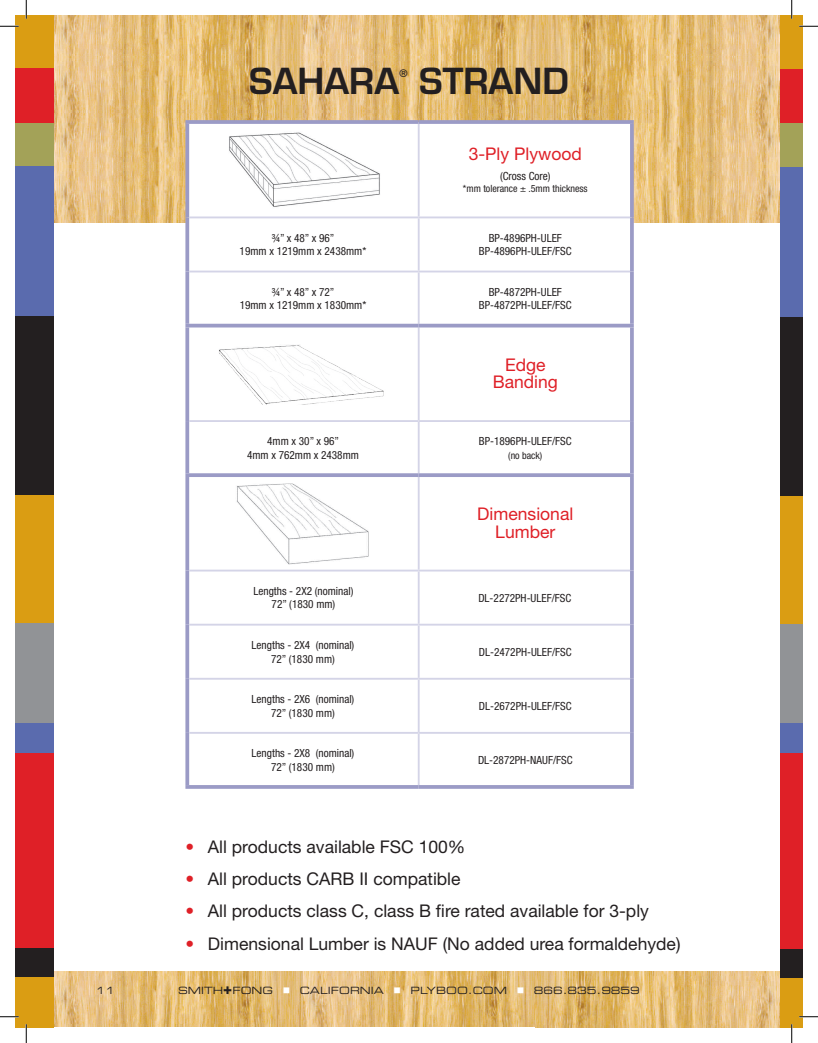
<style>
.page{position:relative;width:818px;height:1043px;background:#fff}
.page>*{position:absolute;margin:0;border:0;box-sizing:border-box;transform-origin:0 0}
.t1{font:600 35px "Eurostile LT Std";color:#231f20}
.t2{font:17.5px "Helvetica Neue LT Std";color:#231f20}
.t3{font:17.5px/17.5px "Helvetica Neue LT Std";color:#df2027;text-align:center}
.t4{font:condensed 11.25px/13.5px "Helvetica Neue LT Std";color:#231f20;text-align:center}
.t5{font:600 10.25px "Eurostile LT Std";color:#231f20}
.t6{font:10px "Eurostile LT Std Ex 2";color:#231f20}
.t7{font:condensed 10px "Helvetica Neue LT Std";color:#231f20}
.s1{font-stretch:condensed;color:#df2027}
.s2{font-family:"Eurostile LT Std Bold Ex 2";font-size:15px}
.s3{color:#fff}
</style>
<div class="page">
<img style="left:54px;top:15px;width:237px;height:41px">
<img style="left:291px;top:15px;width:13px;height:41px">
<img style="left:304px;top:15px;width:238px;height:41px">
<img style="left:542px;top:15px;width:238px;height:41px">
<img style="left:54px;top:56px;width:237px;height:166px">
<img style="left:291px;top:56px;width:13px;height:64px">
<img style="left:304px;top:56px;width:238px;height:64px">
<img style="left:542px;top:56px;width:238px;height:166px">
<img style="left:54px;top:971px;width:249px;height:55px">
<img style="left:303px;top:971px;width:232px;height:55px">
<img style="left:535px;top:971px;width:245px;height:57px">
<svg style="left:189px;top:124px;width:441px;height:661px"></svg>
<svg style="left:185px;top:124px;width:4px;height:93px"></svg>
<hr style="left:630px;top:124px;width:3px;height:93px;background:#9b9bc6">
<svg style="left:185px;top:217px;width:4px;height:54px"></svg>
<hr style="left:630px;top:217px;width:3px;height:54px;background:#9b9bc6">
<svg style="left:185px;top:271px;width:4px;height:53px"></svg>
<hr style="left:630px;top:271px;width:3px;height:53px;background:#9b9bc6">
<svg style="left:185px;top:327px;width:4px;height:94px"></svg>
<hr style="left:630px;top:327px;width:3px;height:94px;background:#9b9bc6">
<svg style="left:185px;top:421px;width:4px;height:52px"></svg>
<hr style="left:630px;top:421px;width:3px;height:52px;background:#9b9bc6">
<svg style="left:185px;top:477px;width:4px;height:93px"></svg>
<hr style="left:630px;top:477px;width:3px;height:93px;background:#9b9bc6">
<svg style="left:185px;top:570px;width:4px;height:54px"></svg>
<hr style="left:630px;top:570px;width:3px;height:54px;background:#9b9bc6">
<svg style="left:185px;top:624px;width:4px;height:54px"></svg>
<hr style="left:630px;top:624px;width:3px;height:54px;background:#9b9bc6">
<svg style="left:185px;top:678px;width:4px;height:55px"></svg>
<hr style="left:630px;top:678px;width:3px;height:55px;background:#9b9bc6">
<svg style="left:185px;top:733px;width:4px;height:52px"></svg>
<hr style="left:630px;top:733px;width:3px;height:52px;background:#9b9bc6">
<hr style="left:418px;top:124px;width:1px;height:92px;background:#d4d4e7">
<hr style="left:189px;top:216px;width:229px;height:2px;background:#d4d4e7">
<hr style="left:418px;top:216px;width:212px;height:2px;background:#d4d4e7">
<hr style="left:418px;top:218px;width:1px;height:52px;background:#d4d4e7">
<hr style="left:189px;top:270px;width:229px;height:2px;background:#d4d4e7">
<hr style="left:418px;top:270px;width:212px;height:2px;background:#d4d4e7">
<hr style="left:418px;top:272px;width:1px;height:52px;background:#d4d4e7">
<hr style="left:418px;top:327px;width:1px;height:93px;background:#d4d4e7">
<hr style="left:189px;top:420px;width:229px;height:2px;background:#d4d4e7">
<hr style="left:418px;top:420px;width:212px;height:2px;background:#d4d4e7">
<hr style="left:418px;top:422px;width:1px;height:51px;background:#d4d4e7">
<hr style="left:418px;top:477px;width:1px;height:92px;background:#d4d4e7">
<hr style="left:189px;top:569px;width:229px;height:2px;background:#d4d4e7">
<hr style="left:418px;top:569px;width:212px;height:2px;background:#d4d4e7">
<hr style="left:418px;top:571px;width:1px;height:52px;background:#d4d4e7">
<hr style="left:189px;top:623px;width:229px;height:2px;background:#d4d4e7">
<hr style="left:418px;top:623px;width:212px;height:2px;background:#d4d4e7">
<hr style="left:418px;top:625px;width:1px;height:53px;background:#d4d4e7">
<hr style="left:189px;top:678px;width:229px;height:1px;background:#d4d4e7">
<hr style="left:418px;top:678px;width:212px;height:1px;background:#d4d4e7">
<hr style="left:418px;top:679px;width:1px;height:53px;background:#d4d4e7">
<hr style="left:189px;top:732px;width:229px;height:1px;background:#d4d4e7">
<hr style="left:418px;top:732px;width:212px;height:1px;background:#d4d4e7">
<hr style="left:418px;top:733px;width:1px;height:52px;background:#d4d4e7">
<hr style="left:185px;top:120px;width:233px;height:4px;background:#9b9bc6">
<hr style="left:185px;top:324px;width:233px;height:3px;background:#9b9bc6">
<hr style="left:418px;top:324px;width:215px;height:3px;background:#9b9bc6">
<svg style="left:185px;top:473px;width:233px;height:4px"></svg>
<svg style="left:418px;top:473px;width:215px;height:4px"></svg>
<hr style="left:185px;top:785px;width:233px;height:3px;background:#9b9bc6">
<hr style="left:418px;top:785px;width:215px;height:3px;background:#9b9bc6">
<hr style="left:418px;top:120px;width:215px;height:4px;background:#9b9bc6">
<img style="left:230px;top:481px;width:147px;height:86px">
<img style="left:222px;top:128px;width:158px;height:84px">
<img style="left:218px;top:339px;width:167px;height:75px">
<div style="left:15px;top:622px;width:39px;height:101px;background:#919396"></div>
<div style="left:15px;top:121px;width:39px;height:46px;background:#a3a258"></div>
<div style="left:15px;top:976px;width:39px;height:51px;background:#da9d13"></div>
<div style="left:15px;top:493px;width:39px;height:130px;background:#da9d13"></div>
<div style="left:15px;top:66px;width:39px;height:57px;background:#df2027"></div>
<div style="left:15px;top:752px;width:39px;height:196px;background:#df2027"></div>
<div style="left:15px;top:166px;width:39px;height:151px;background:#5a6bae"></div>
<div style="left:15px;top:15px;width:39px;height:53px;background:#da9d13"></div>
<div style="left:15px;top:722px;width:39px;height:30px;background:#5a6bae"></div>
<div style="left:15px;top:316px;width:39px;height:178px;background:#231f20"></div>
<div style="left:15px;top:948px;width:39px;height:28px;background:#231f20"></div>
<div style="left:780px;top:623px;width:22px;height:101px;background:#919396"></div>
<div style="left:780px;top:122px;width:22px;height:46px;background:#a3a258"></div>
<div style="left:780px;top:977px;width:22px;height:51px;background:#da9d13"></div>
<div style="left:780px;top:494px;width:22px;height:130px;background:#da9d13"></div>
<div style="left:780px;top:66px;width:22px;height:57px;background:#df2027"></div>
<div style="left:780px;top:753px;width:22px;height:196px;background:#df2027"></div>
<div style="left:780px;top:167px;width:22px;height:150px;background:#5a6bae"></div>
<div style="left:780px;top:15px;width:22px;height:54px;background:#da9d13"></div>
<div style="left:780px;top:723px;width:22px;height:30px;background:#5a6bae"></div>
<div style="left:780px;top:317px;width:22px;height:178px;background:#231f20"></div>
<div style="left:780px;top:949px;width:22px;height:28px;background:#231f20"></div>
<svg style="left:0;top:25px;width:19px;height:2px"></svg>
<svg style="left:799px;top:25px;width:19px;height:2px"></svg>
<svg style="left:0;top:1015px;width:19px;height:2px"></svg>
<svg style="left:799px;top:1015px;width:19px;height:2px"></svg>
<svg style="left:25px;top:0;width:2px;height:19px"></svg>
<svg style="left:25px;top:1024px;width:2px;height:18px"></svg>
<svg style="left:790px;top:0;width:2px;height:19px"></svg>
<svg style="left:790px;top:1024px;width:2px;height:18px"></svg>
<h1 class="t1" style="left:249px;top:59px;width:50px">SAHARA</h1>
<p class="t5" style="left:399px;top:66px;width:10px">®</p>
<h1 class="t1" style="left:419px;top:59px;width:151px">STRAND</h1>
<h2 class="t3" style="left:468px;top:145px;width:115px">3-Ply Plywood</h2>
<p class="t4" style="left:500px;top:169px;width:52px">(Cross Core)</p>
<p class="t7" style="left:463px;top:182px;width:126px">*mm tolerance ± .5mm thickness</p>
<p class="t4" style="left:240px;top:231px;width:128px">¾” x 48” x 96”<br>19mm x 1219mm x 2438mm*</p>
<p class="t4" style="left:479px;top:231px;width:94px">BP-4896PH-ULEF<br>BP-4896PH-ULEF/FSC</p>
<p class="t4" style="left:240px;top:285px;width:128px">¾” x 48” x 72”<br>19mm x 1219mm x 1830mm*</p>
<p class="t4" style="left:479px;top:285px;width:94px">BP-4872PH-ULEF<br>BP-4872PH-ULEF/FSC</p>
<h2 class="t3" style="left:492px;top:355px;width:67px">Edge<br>Banding</h2>
<p class="t4" style="left:247px;top:434px;width:113px">4mm x 30” x 96”<br>4mm x 762mm x 2438mm</p>
<p class="t4" style="left:479px;top:434px;width:94px">BP-1896PH-ULEF/FSC</p>
<p class="t7" style="left:508px;top:449px;width:36px">(no back)</p>
<h2 class="t3" style="left:477px;top:505px;width:97px">Dimensional<br>Lumber</h2>
<p class="t4" style="left:253px;top:584px;width:101px">Lengths - 2X2 (nominal)<br>72” (1830 mm)</p>
<p class="t4" style="left:478px;top:591px;width:94px">DL-2272PH-ULEF/FSC</p>
<p class="t4" style="left:252px;top:638px;width:104px">Lengths - 2X4 (nominal)<br>72” (1830 mm)</p>
<p class="t4" style="left:479px;top:645px;width:94px">DL-2472PH-ULEF/FSC</p>
<p class="t4" style="left:252px;top:692px;width:104px">Lengths - 2X6 (nominal)<br>72” (1830 mm)</p>
<p class="t4" style="left:479px;top:699px;width:94px">DL-2672PH-ULEF/FSC</p>
<p class="t4" style="left:252px;top:746px;width:104px">Lengths - 2X8 (nominal)<br>72” (1830 mm)</p>
<p class="t4" style="left:478px;top:753px;width:96px">DL-2872PH-NAUF/FSC</p>
<h2 class="t2" style="left:185px;top:836px;width:281px"><span class="s1">•</span> All products available FSC 100%</h2>
<h2 class="t2" style="left:185px;top:868px;width:276px"><span class="s1">•</span> All products CARB II compatible</h2>
<h2 class="t2" style="left:185px;top:900px;width:465px"><span class="s1">•</span> All products class C, class B fire rated available for 3-ply</h2>
<h2 class="t2" style="left:185px;top:933px;width:496px"><span class="s1">•</span> Dimensional Lumber is NAUF (No added urea formaldehyde)</h2>
<p class="t6" style="left:96px;top:983px;width:21px">11</p>
<p class="t6" style="left:178px;top:983px;width:141px">SMITH<span class="s2">+</span>FONG <span class="s3">■</span> CALIFORNIA</p>
<p class="t6" style="left:393px;top:983px;width:248px"><span class="s3">■</span> PLYBOO.COM <span class="s3">■</span> 866.835.9859</p>
</div>
